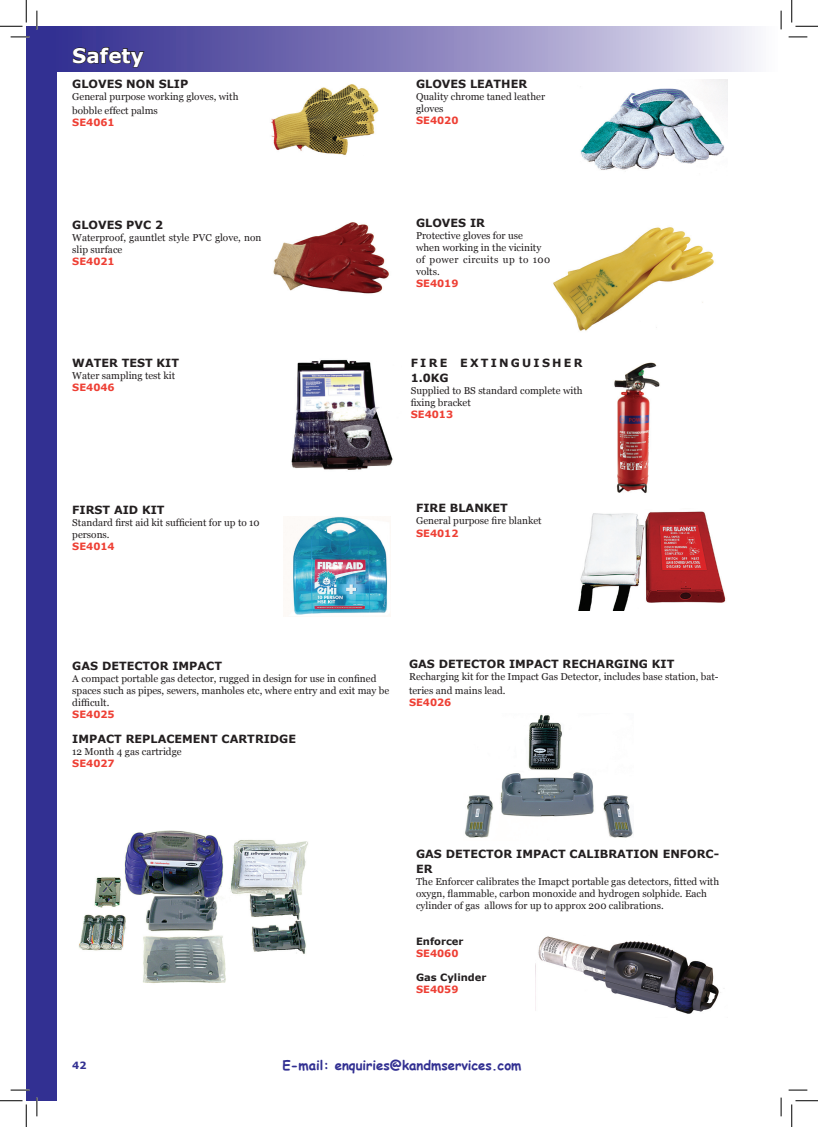
<style>
.page{position:relative;width:818px;height:1127px;background:#fff}
.page>*{position:absolute;margin:0;border:0;box-sizing:border-box;transform-origin:0 0}
.t1{font:700 20px "Verdana";color:#fff}
.t2{font:700 13.12px "Comic Sans MS";color:#323092}
.t3{font:700 11.25px/15px "Verdana";color:#231f20}
.t4{font:700 11.25px/15px "Verdana";letter-spacing:.2em;color:#231f20}
.t5{font:10px/12px "Georgia";color:#231f20}
.t6{font:700 10px "Verdana";color:#ee3f34}
.t7{font:10px/12px "Georgia";letter-spacing:.04em;color:#231f20}
.t8{font:700 10px "Verdana";color:#231f20}
.t9{font:700 10px "Verdana";color:#323092}
</style>
<div class="page">
<div style="left:26px;top:26px;width:31px;height:1074px;background:#323092"></div>
<svg style="left:57px;top:26px;width:698px;height:46px;background:#8e89c1"></svg>
<img style="left:580px;top:79px;width:148px;height:91px">
<img style="left:293px;top:517px;width:94px;height:98px">
<img style="left:578px;top:511px;width:148px;height:99px">
<img style="left:291px;top:359px;width:102px;height:111px">
<img style="left:273px;top:222px;width:116px;height:72px">
<img style="left:553px;top:227px;width:161px;height:104px">
<img style="left:614px;top:362px;width:46px;height:132px">
<img style="left:271px;top:84px;width:108px;height:71px">
<img style="left:535px;top:936px;width:190px;height:78px">
<img style="left:465px;top:714px;width:168px;height:124px">
<img style="left:78px;top:830px;width:230px;height:153px">
<svg style="left:72px;top:46px;width:73px;height:22px;background:#373374"></svg>
<svg style="left:11px;top:36px;width:18px;height:2px"></svg>
<svg style="left:788px;top:36px;width:19px;height:2px"></svg>
<svg style="left:11px;top:1089px;width:18px;height:1px"></svg>
<svg style="left:788px;top:1089px;width:19px;height:1px"></svg>
<svg style="left:36px;top:11px;width:2px;height:18px"></svg>
<svg style="left:36px;top:1097px;width:2px;height:18px"></svg>
<svg style="left:780px;top:11px;width:2px;height:18px"></svg>
<svg style="left:780px;top:1097px;width:2px;height:18px"></svg>
<svg style="left:0;top:0;width:27px;height:27px"></svg>
<svg style="left:0;top:1100px;width:27px;height:26px"></svg>
<svg style="left:791px;top:0;width:27px;height:27px"></svg>
<svg style="left:791px;top:1100px;width:27px;height:26px"></svg>
<p class="t1" style="left:72px;top:43px;width:73px">Safety</p>
<p class="t3" style="left:72px;top:77px;width:117px">GLOVES NON SLIP</p>
<p class="t5" style="left:72px;top:90px;width:168px;line-height:13.5px">General purpose working gloves, with bobble effect palms</p>
<p class="t6" style="left:72px;top:115px;width:44px">SE4061</p>
<p class="t3" style="left:72px;top:217px;width:92px">GLOVES PVC 2</p>
<p class="t5" style="left:72px;top:231px;width:190px">Waterproof, gauntlet style PVC glove, non slip surface</p>
<p class="t6" style="left:72px;top:254px;width:44px">SE4021</p>
<p class="t3" style="left:72px;top:356px;width:108px">WATER TEST KIT</p>
<p class="t5" style="left:72px;top:370px;width:104px">Water sampling test kit</p>
<p class="t6" style="left:72px;top:381px;width:44px">SE4046</p>
<p class="t3" style="left:72px;top:502px;width:94px">FIRST AID KIT</p>
<p class="t5" style="left:72px;top:516px;width:189px">Standard first aid kit sufficient for up to 10 persons.</p>
<p class="t6" style="left:72px;top:539px;width:44px">SE4014</p>
<p class="t3" style="left:416px;top:77px;width:113px">GLOVES LEATHER</p>
<p class="t5" style="left:416px;top:91px;width:131px">Quality chrome taned leather</p>
<p class="t5" style="left:416px;top:103px;width:29px">gloves</p>
<p class="t6" style="left:416px;top:114px;width:44px">SE4020</p>
<p class="t3" style="left:416px;top:216px;width:70px">GLOVES IR</p>
<p class="t5" style="left:416px;top:230px;width:108px">Protective gloves for use</p>
<p class="t5" style="left:416px;top:242px;width:127px">when working in the vicinity</p>
<p class="t7" style="left:416px;top:254px;width:142px">of power circuits up to 1000 volts.</p>
<p class="t6" style="left:416px;top:277px;width:44px">SE4019</p>
<p class="t4" style="left:411px;top:355px;width:173px">FIRE EXTINGUISHER<br>1.0KG</p>
<p class="t5" style="left:411px;top:385px;width:173px">Supplied to BS standard complete with fixing bracket</p>
<p class="t6" style="left:411px;top:408px;width:44px">SE4013</p>
<p class="t3" style="left:416px;top:500px;width:93px">FIRE BLANKET</p>
<p class="t5" style="left:416px;top:514px;width:127px">General purpose fire blanket</p>
<p class="t6" style="left:416px;top:527px;width:44px">SE4012</p>
<p class="t3" style="left:72px;top:658px;width:151px">GAS DETECTOR IMPACT</p>
<p class="t5" style="left:72px;top:672px;width:318px">A compact portable gas detector, rugged in design for use in confined spaces such as pipes, sewers, manholes etc, where entry and exit may be difficult.</p>
<p class="t6" style="left:72px;top:707px;width:44px">SE4025</p>
<p class="t3" style="left:72px;top:731px;width:225px">IMPACT REPLACEMENT CARTRIDGE</p>
<p class="t5" style="left:72px;top:745px;width:111px">12 Month 4 gas cartridge</p>
<p class="t6" style="left:72px;top:756px;width:44px">SE4027</p>
<p class="t3" style="left:409px;top:656px;width:267px">GAS DETECTOR IMPACT RECHARGING KIT</p>
<p class="t5" style="left:409px;top:670px;width:311px;line-height:13.5px">Recharging kit for the Impact Gas Detector, includes base station, bat&shy;teries and mains lead.</p>
<p class="t6" style="left:409px;top:695px;width:44px">SE4026</p>
<p class="t3" style="left:416px;top:845px;width:304px">GAS DETECTOR IMPACT CALIBRATION ENFORC-<br>ER</p>
<p class="t5" style="left:416px;top:875px;width:305px">The Enforcer calibrates the Imapct portable gas detectors, fitted with oxygn, flammable, carbon monoxide and hydrogen solphide. Each cylinder of gas allows for up to approx 200 calibrations.</p>
<p class="t8" style="left:416px;top:934px;width:49px">Enforcer</p>
<p class="t6" style="left:416px;top:946px;width:44px">SE4060</p>
<p class="t8" style="left:416px;top:970px;width:72px">Gas Cylinder</p>
<p class="t6" style="left:416px;top:982px;width:44px">SE4059</p>
<p class="t9" style="left:72px;top:1058px;width:16px">42</p>
<p class="t2" style="left:282px;top:1055px;width:241px">E-mail: enquiries@kandmservices.com</p>
</div>
